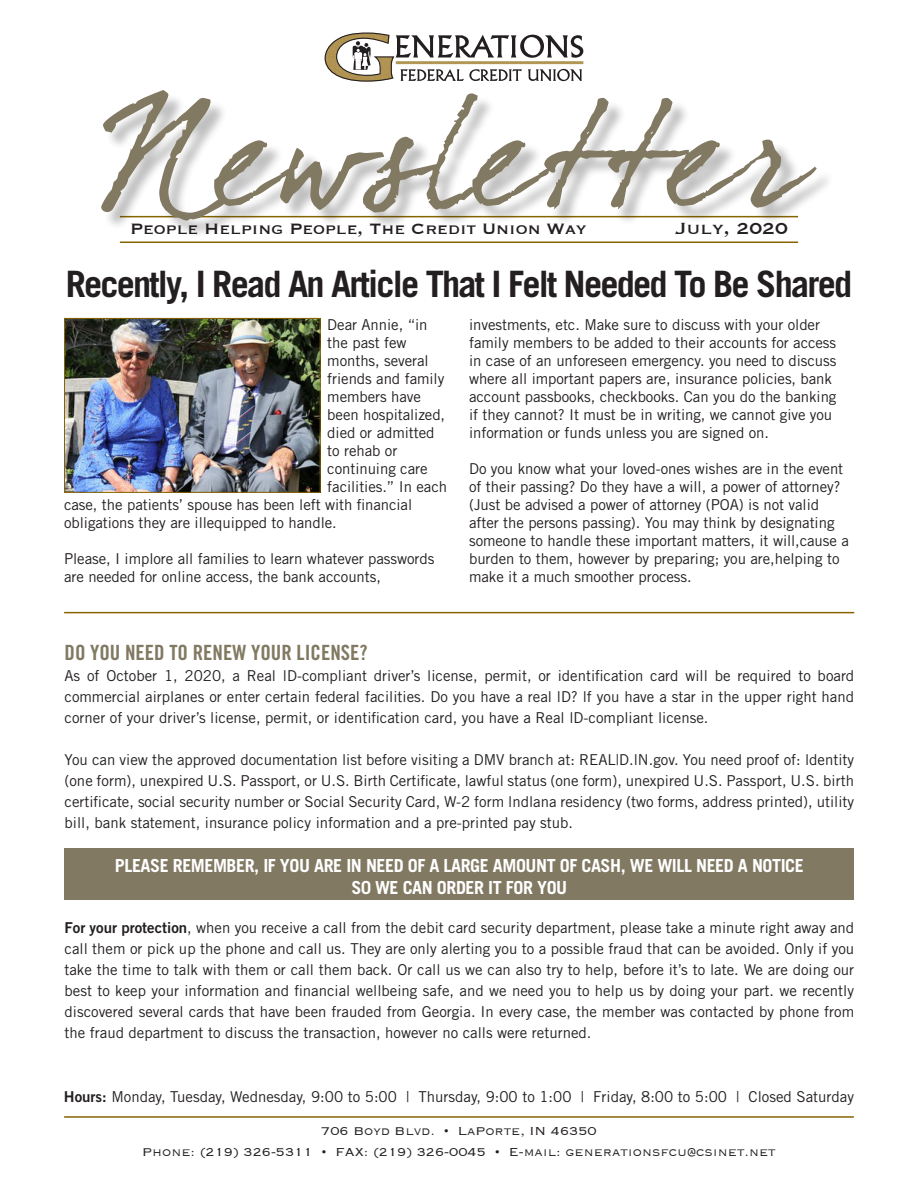
<style>
.page{position:relative;width:918px;height:1188px;background:#fff}
.page>*{position:absolute;margin:0;border:0;box-sizing:border-box;transform-origin:0 0}
.t1{font:700 36.3px "Trade Gothic";letter-spacing:-.05em;color:#231f20}
.t2{font:21px "Trade Gothic Bold Cond Twenty";color:#817962}
.t3{font:21px "Copperplate";color:#231f20}
.t4{font:19.5px "Copperplate";color:#231f20}
.t5{font:700 18px "Trade Gothic";letter-spacing:-.025em;color:#fff}
.t6{font:15px/18px "Trade Gothic";letter-spacing:-.005em;color:#231f20}
.t7{font:300 15px "Copperplate";color:#231f20}
.s1{font-family:"Trade Gothic Bold Two"}
.s2{font-family:"Helvetica Neue";font-weight:400;font-size:9px}
</style>
<div class="page">
<img style="left:324px;top:32px;width:52px;height:29px">
<svg style="left:325px;top:33px;width:258px;height:49px"></svg>
<hr style="left:64px;top:1116px;width:790px;height:2px;background:#876400">
<hr style="left:120px;top:242px;width:678px;height:1px;background:#876400">
<div style="left:104px;top:93px;width:731px;height:146px;background:#231f20;opacity:.29"></div>
<svg style="left:101px;top:90px;width:283px;height:131px"></svg>
<svg style="left:363px;top:93px;width:454px;height:120px"></svg>
<div style="left:64px;top:848px;width:790px;height:52px;background:#817962"></div>
<img style="left:66px;top:320px;width:253px;height:171px">
<div style="left:64px;top:318px;width:257px;height:175px;border:1px solid #876400"></div>
<hr style="left:64px;top:612px;width:790px;height:1px;background:#876400">
<p class="t4" style="left:130px;top:216px;width:458px">People Helping People, The Credit Union Way</p>
<p class="t3" style="left:676px;top:214px;width:113px">July, 2020</p>
<p class="t1" style="left:66px;top:262px;width:788px">Recently, I Read An Article That I Felt Needed To Be Shared</p>
<p class="t6" style="left:327px;top:315px;width:103px">Dear Annie, “in the past few months, several</p>
<p class="t6" style="left:327px;top:369px;width:119px">friends and family</p>
<p class="t6" style="left:327px;top:387px;width:95px">members have</p>
<p class="t6" style="left:327px;top:405px;width:119px">been hospitalized,</p>
<p class="t6" style="left:327px;top:423px;width:109px">died or admitted</p>
<p class="t6" style="left:327px;top:441px;width:72px">to rehab or</p>
<p class="t6" style="left:327px;top:459px;width:102px">continuing care</p>
<p class="t6" style="left:327px;top:477px;width:121px">facilities.” In each</p>
<p class="t6" style="left:64px;top:495px;width:350px">case, the patients’ spouse has been left with financial</p>
<p class="t6" style="left:64px;top:513px;width:274px">obligations they are illequipped to handle.</p>
<p class="t6" style="left:64px;top:549px;width:372px">Please, I implore all families to learn whatever passwords are needed for online access, the bank accounts,</p>
<p class="t6" style="left:469px;top:315px;width:369px">investments, etc. Make sure to discuss with your older family members to be added to their accounts for access in case of an unforeseen emergency. you need to discuss where all important papers are, insurance policies, bank account passbooks, checkbooks. Can you do the banking if they cannot? It must be in writing, we cannot give you information or funds unless you are signed on.</p>
<p class="t6" style="left:469px;top:459px;width:381px">Do you know what your loved-ones wishes are in the event of their passing? Do they have a will, a power of attorney? (Just be advised a power of attorney (POA) is not valid after the persons passing). You may think by designating someone to handle these important matters, it will,cause a burden to them, however by preparing; you are,helping to make it a much smoother process.</p>
<p class="t2" style="left:64px;top:640px;width:305px">DO YOU NEED TO RENEW YOUR LICENSE?</p>
<p class="t6" style="left:64px;top:665px;width:791px;line-height:21px;text-align:justify">As of October 1, 2020, a Real lD-compliant driver’s license, permit, or identification card will be required to board commercial airplanes or enter certain federal facilities. Do you have a real lD? lf you have a star in the upper right hand corner of your driver’s license, permit, or identification card, you have a Real lD-compliant license.</p>
<p class="t6" style="left:64px;top:749px;width:791px;line-height:21px;text-align:justify">You can view the approved documentation list before visiting a DMV branch at: REAL|D.lN.gov. You need proof of: ldentity (one form), unexpired U.S. Passport, or U.S. Birth Certificate, lawful status (one form), unexpired U.S. Passport, U.S. birth certificate, social security number or Social Security Card, W-2 form lndlana residency (two forms, address printed), utility bill, bank statement, insurance policy information and a pre-printed pay stub.</p>
<p class="t5" style="left:115px;top:855px;width:690px">PLEASE REMEMBER, IF YOU ARE IN NEED OF A LARGE AMOUNT OF CASH, WE WILL NEED A NOTICE</p>
<p class="t5" style="left:351px;top:876px;width:217px">S0 WE CAN ORDER IT FOR YOU</p>
<p class="t6" style="left:64px;top:917px;width:791px;line-height:21px;text-align:justify"><span class="s1">For your protection</span>, when you receive a call from the debit card security department, please take a minute right away and call them or pick up the phone and call us. They are only alerting you to a possible fraud that can be avoided. Only if you take the time to talk with them or call them back. Or call us we can also try to help, before it’s to late. We are doing our best to keep your information and financial wellbeing safe, and we need you to help us by doing your part. we recently discovered several cards that have been frauded from Georgia. In every case, the member was contacted by phone from the fraud department to discuss the transaction, however no calls were returned.</p>
<p class="t6" style="left:64px;top:1088px;width:792px"><span class="s1">Hours:</span> Monday, Tuesday, Wednesday, 9:00 to 5:00 | Thursday, 9:00 to 1:00 | Friday, 8:00 to 5:00 | Closed Saturday</p>
<p class="t7" style="left:321px;top:1121px;width:277px">706 Boyd Blvd. <span class="s2">•</span> LaPorte, IN 46350</p>
<p class="t7" style="left:142px;top:1142px;width:635px">Phone: (219) 326-5311 <span class="s2">•</span> FAX: (219) 326-0045 <span class="s2">•</span> E-mail: generationsfcu@csinet.net</p>
</div>
